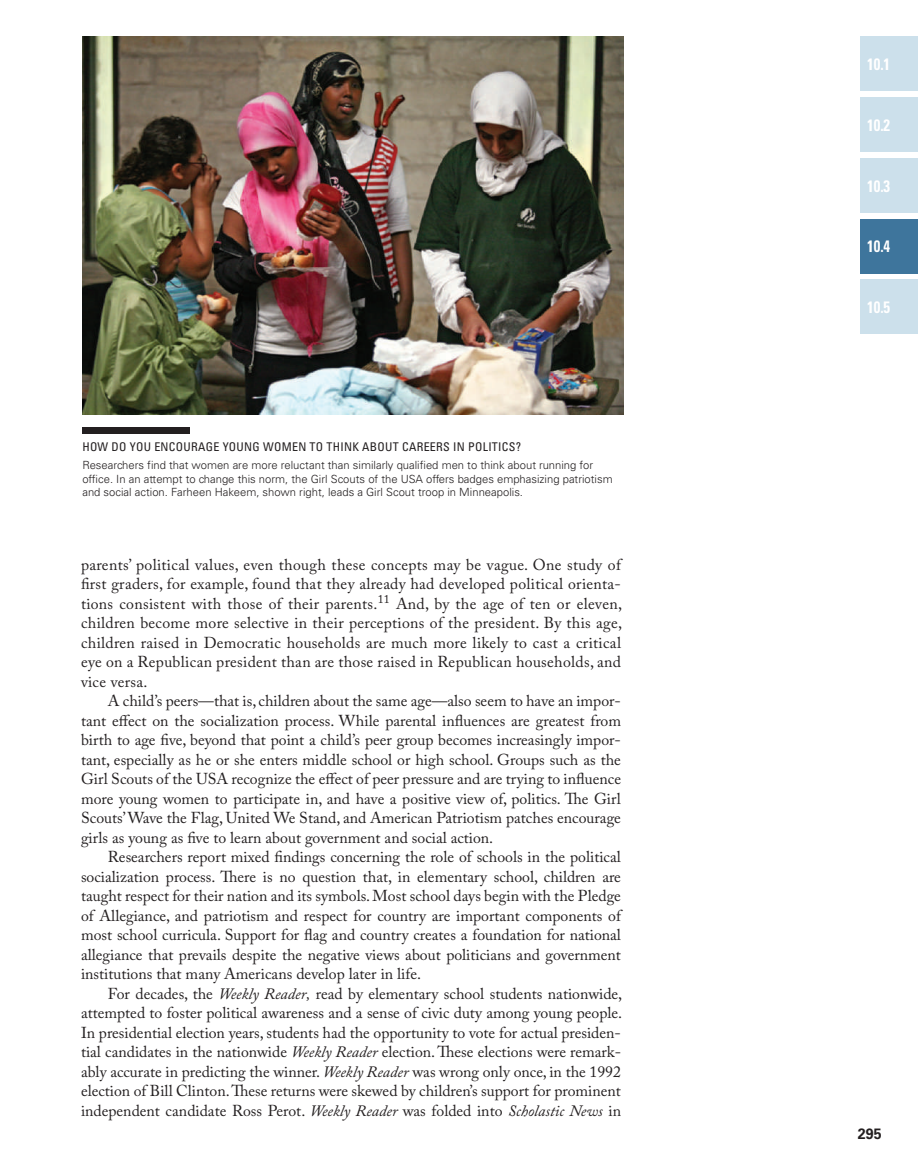
<style>
.page{position:relative;width:918px;height:1175px;background:#fff}
.page>*{position:absolute;margin:0;border:0;box-sizing:border-box;transform-origin:0 0}
.t1{font:700 condensed 16.5px "Univers LT Std";color:#fff;scale:.9 1}
.t2{font:15.75px/19.5px "Adobe Caslon Pro";color:#231f20;text-align:justify}
.t3{font:700 15px "Univers LT Std";color:#231f20;scale:.95 1}
.t4{font:condensed 12px "Univers LT Std";letter-spacing:.025em;color:#231f20}
.t5{font:300 11.25px/13.5px "Univers LT Std";color:#231f20}
.s1{font-style:italic}
</style>
<div class="page">
<div style="left:860px;top:36px;width:58px;height:55px;background:#cce0eb"></div>
<div style="left:860px;top:97px;width:58px;height:55px;background:#cce0eb"></div>
<div style="left:860px;top:279px;width:58px;height:55px;background:#cce0eb"></div>
<div style="left:860px;top:158px;width:58px;height:55px;background:#cce0eb"></div>
<div style="left:860px;top:218px;width:58px;height:55px;background:#3e759c"></div>
<div style="left:82px;top:427px;width:108px;height:6px;background:#231f20"></div>
<img style="left:82px;top:36px;width:541px;height:378px">
<p class="t4" style="left:82px;top:439px;width:440px">HOW DO YOU ENCOURAGE YOUNG WOMEN TO TH INK ABOUT CAREERS I N POLITICS?</p>
<p class="t5" style="left:82px;top:458px;width:532px">Researchers find that women are more reluctant than similarly qualified men to think about running for office. In an attempt to change this norm, the Girl Scouts of the USA offers badges emphasizing patriotism and social action. Farheen Hakeem, shown right, leads a Girl Scout troop in Minneapolis.</p>
<p class="t2" style="left:81px;top:554px;width:543px">parents’ political values, even though these concepts may be vague. One study of first graders, for example, found that they already had developed political orienta&shy;tions consistent with those of their parents.<sup>11</sup> And, by the age of ten or eleven, children become more selective in their perceptions of the president. By this age, children raised in Democratic households are much more likely to cast a critical eye on a Republican president than are those raised in Republican households, and vice versa.</p>
<p class="t2" style="left:81px;top:691px;width:542px;text-indent:27px">A child’s peers—that is, children about the same age—also seem to have an impor&shy;tant effect on the socialization process. While parental influences are greatest from birth to age five, beyond that point a child’s peer group becomes increasingly impor&shy;tant, especially as he or she enters middle school or high school. Groups such as the Girl Scouts of the USA recognize the effect of peer pressure and are trying to influence more young women to participate in, and have a positive view of, politics. The Girl Scouts’ Wave the Flag, United We Stand, and American Patriotism patches encourage girls as young as five to learn about government and social action.</p>
<p class="t2" style="left:81px;top:847px;width:542px;text-indent:27px">Researchers report mixed findings concerning the role of schools in the political socialization process. There is no question that, in elementary school, children are taught respect for their nation and its symbols. Most school days begin with the Pledge of Allegiance, and patriotism and respect for country are important components of most school curricula. Support for flag and country creates a foundation for national allegiance that prevails despite the negative views about politicians and government institutions that many Americans develop later in life.</p>
<p class="t2" style="left:81px;top:983px;width:543px;text-indent:27px">For decades, the <span class="s1">Weekly Reader,</span> read by elementary school students nationwide, attempted to foster political awareness and a sense of civic duty among young people.<br>In presidential election years, students had the opportunity to vote for actual presiden&shy;tial candidates in the nationwide <span class="s1">Weekly Reader</span> election. These elections were remark&shy;ably accurate in predicting the winner. <span class="s1">Weekly Reader</span> was wrong only once, in the 1992 election of Bill Clinton. These returns were skewed by children’s support for prominent independent candidate Ross Perot. <span class="s1">Weekly Reader</span> was folded into <span class="s1">Scholastic News</span> in</p>
<p class="t1" style="left:867px;top:54px;width:27px">10.1</p>
<p class="t1" style="left:867px;top:115px;width:27px">10.2</p>
<p class="t1" style="left:867px;top:175px;width:27px">10.3</p>
<p class="t1" style="left:867px;top:236px;width:27px">10.4</p>
<p class="t1" style="left:867px;top:297px;width:27px">10.5</p>
<p class="t3" style="left:858px;top:1124px;width:27px">295</p>
</div>
